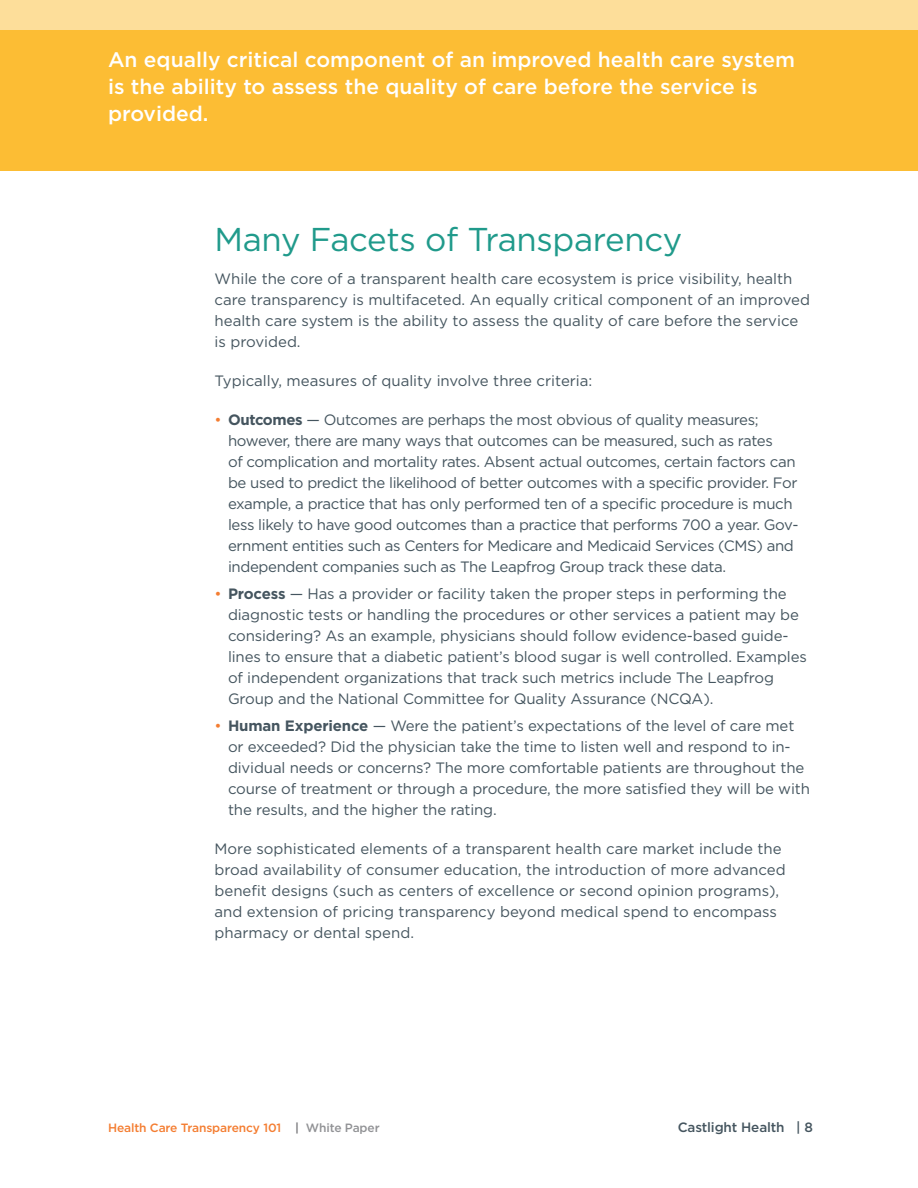
<style>
.page{position:relative;width:918px;height:1188px;background:#fff}
.page>*{position:absolute;margin:0;border:0;box-sizing:border-box;transform-origin:0 0}
.t1{font:33px "Gotham";letter-spacing:-.01em;color:#209a8b}
.t2{font:500 21px/27px "Gotham";color:#fff}
.t3{font:15px/21px "Gotham";letter-spacing:-.01em;color:#45555f}
.t4{font:500 13.5px "Gotham";letter-spacing:-.01em;color:#45555f}
.t5{font:500 12px "Gotham";letter-spacing:-.01em;color:#f47d31}
.s1{color:#f47d31}
.s2{font-weight:700}
.s3{color:#6c6d70}
.s4{color:#919295}
</style>
<div class="page">
<div style="left:0;top:0;width:918px;height:171px;background:#fdde9a"></div>
<div style="left:0;top:31px;width:918px;height:140px;background:#fcbd34"></div>
<h2 class="t2" style="left:108px;top:46px;width:688px">An equally critical component of an improved health care system is the ability to assess the quality of care before the service is provided.</h2>
<h1 class="t1" style="left:215px;top:221px;width:469px">Many Facets of Transparency</h1>
<p class="t3" style="left:215px;top:268px;width:597px">While the core of a transparent health care ecosystem is price visibility, health care transparency is multifaceted. An equally critical component of an improved health care system is the ability to assess the quality of care before the service is provided.</p>
<p class="t3" style="left:215px;top:370px;width:379px">Typically, measures of quality involve three criteria:</p>
<p class="t3" style="left:228px;top:409px;width:572px;text-indent:-14px"><span class="s1">•</span> <span class="s2">Outcomes</span> — Outcomes are perhaps the most obvious of quality measures; however, there are many ways that outcomes can be measured, such as rates<br>of complication and mortality rates. Absent actual outcomes, certain factors can be used to predict the likelihood of better outcomes with a specific provider. For example, a practice that has only performed ten of a specific procedure is much less likely to have good outcomes than a practice that performs 700 a year. Gov&shy;ernment entities such as Centers for Medicare and Medicaid Services (CMS) and independent companies such as The Leapfrog Group track these data.</p>
<p class="t3" style="left:228px;top:583px;width:580px;text-indent:-14px"><span class="s1">•</span> <span class="s2">Process</span> — Has a provider or facility taken the proper steps in performing the diagnostic tests or handling the procedures or other services a patient may be considering? As an example, physicians should follow evidence-based guide&shy;lines to ensure that a diabetic patient’s blood sugar is well controlled. Examples of independent organizations that track such metrics include The Leapfrog Group and the National Committee for Quality Assurance (NCQA).</p>
<p class="t3" style="left:228px;top:715px;width:583px;text-indent:-14px"><span class="s1">•</span> <span class="s2">Human Experience</span> — Were the patient’s expectations of the level of care met or exceeded? Did the physician take the time to listen well and respond to in&shy;dividual needs or concerns? The more comfortable patients are throughout the course of treatment or through a procedure, the more satisfied they will be with the results, and the higher the rating.</p>
<p class="t3" style="left:215px;top:838px;width:573px">More sophisticated elements of a transparent health care market include the broad availability of consumer education, the introduction of more advanced benefit designs (such as centers of excellence or second opinion programs), and extension of pricing transparency beyond medical spend to encompass pharmacy or dental spend.</p>
<p class="t5" style="left:108px;top:1120px;width:273px">Health Care Transparency 101 <span class="s3">|</span> <span class="s4">White Paper</span></p>
<p class="t4" style="left:678px;top:1119px;width:137px">Castlight Health | 8</p>
</div>
